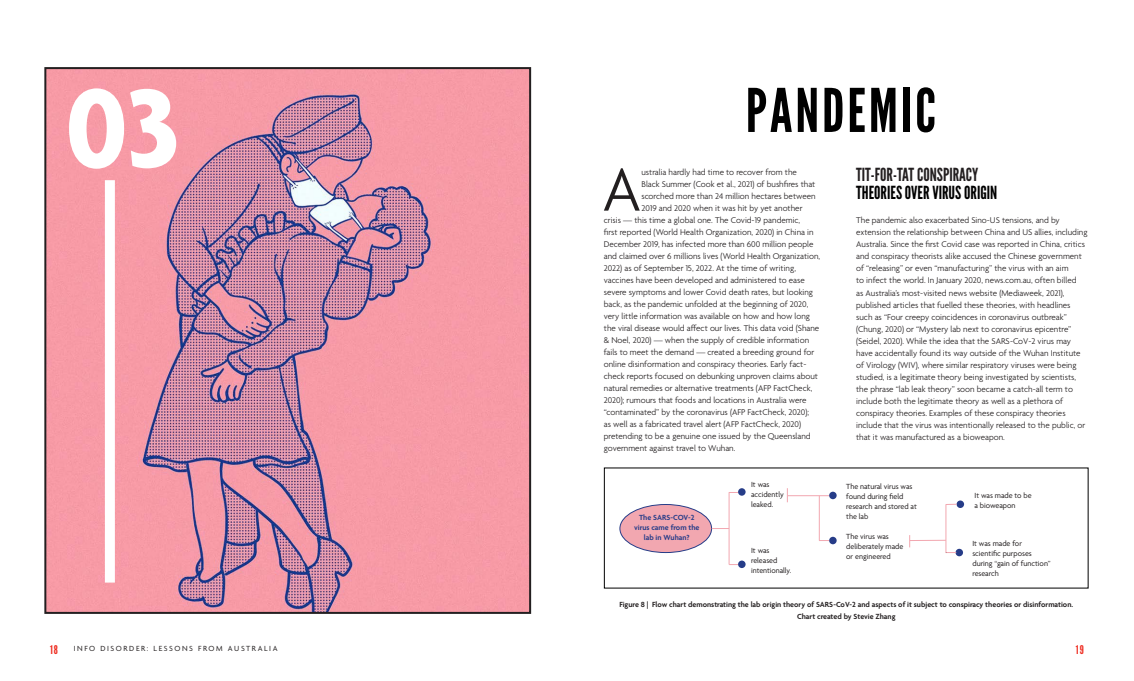
<style>
.page{position:relative;width:1134px;height:681px;background:#fff}
.page>*{position:absolute;margin:0;border:0;box-sizing:border-box;transform-origin:0 0}
.Text_9pt_White__Alig{font:700 120px "Agenda";color:#fff}
.t1{font:300 65.4px "Agenda";color:#231f20}
.Title_60pt_White__Al{font:60px "League Gothic";letter-spacing:.05em;color:#000}
.t2{font:18px "League Gothic";color:#000}
.t3{font:18px "League Gothic";color:#231f20}
.t4{font:12px "League Gothic";color:#ee2e22}
.t5{font:300 9px/12px "Agenda";color:#231f20}
.Text_9pt_White__Alig-2{font:8px/10px "Agenda";color:#231f20}
.t6{font:600 8px "Agenda";color:#231f20}
.Text_9pt_White__Alig-3{font:600 8px "Agenda";color:#263c88}
.Text_9pt_White__Alig-4{font:8px "Agenda";letter-spacing:.2em;color:#231f20}
</style>
<div class="page">
<img style="left:47px;top:70px;width:481px;height:540px">
<div style="left:44px;top:67px;width:487px;height:546px;border:2px solid #231f20"></div>
<div style="left:105px;top:180px;width:10px;height:402px;background:#fff"></div>
<div style="left:620px;top:504px;width:91px;height:48px;background:#f2a7b0;border-radius:50%"></div>
<div style="left:620px;top:504px;width:92px;height:48px;border:1px solid #263c88;border-radius:50%"></div>
<svg style="left:712px;top:528px;width:17px;height:1px"></svg>
<hr style="left:729px;top:492px;width:1px;height:72px;background:#f2a7b0">
<div style="left:738px;top:488px;width:8px;height:7px;background:#263c88;border-radius:50%"></div>
<div style="left:738px;top:560px;width:8px;height:7px;background:#263c88;border-radius:50%"></div>
<hr style="left:788px;top:495px;width:41px;height:1px;background:#f2a7b0">
<hr style="left:819px;top:495px;width:1px;height:45px;background:#f2a7b0">
<div style="left:829px;top:491px;width:8px;height:8px;background:#263c88;border-radius:50%"></div>
<div style="left:829px;top:536px;width:8px;height:8px;background:#263c88;border-radius:50%"></div>
<hr style="left:910px;top:539px;width:36px;height:1px;background:#f2a7b0">
<hr style="left:946px;top:504px;width:1px;height:48px;background:#f2a7b0">
<div style="left:956px;top:500px;width:8px;height:7px;background:#263c88;border-radius:50%"></div>
<svg style="left:955px;top:548px;width:8px;height:8px"></svg>
<svg style="left:909px;top:535px;width:1px;height:12px"></svg>
<svg style="left:787px;top:488px;width:1px;height:14px"></svg>
<p class="Text_9pt_White__Alig" style="left:65px;top:64px;width:116px">03</p>
<p class="Title_60pt_White__Al" style="left:746px;top:75px;width:192px">PANDEMIC</p>
<p class="t1" style="left:602px;top:154px;width:41px">A</p>
<p class="t5" style="left:641px;top:166px;width:157px">ustralia hardly had time to recover from the</p>
<p class="t5" style="left:641px;top:178px;width:175px">Black Summer (Cook et al., 2021) of bushfires that</p>
<p class="t5" style="left:641px;top:190px;width:176px">scorched more than 24 million hectares between</p>
<p class="t5" style="left:641px;top:202px;width:163px">2019 and 2020 when it was hit by yet another</p>
<p class="t5" style="left:604px;top:214px;width:198px">crisis — this time a global one. The Covid-19 pandemic,</p>
<p class="t5" style="left:604px;top:226px;width:211px">first reported (World Health Organization, 2020) in China in</p>
<p class="t5" style="left:604px;top:238px;width:211px">December 2019, has infected more than 600 million people</p>
<p class="t5" style="left:604px;top:250px;width:218px">and claimed over 6 millions lives (World Health Organization,</p>
<p class="t5" style="left:604px;top:262px;width:194px">2022) as of September 15, 2022. At the time of writing,</p>
<p class="t5" style="left:604px;top:274px;width:202px">vaccines have been developed and administered to ease</p>
<p class="t5" style="left:604px;top:286px;width:211px">severe symptoms and lower Covid death rates, but looking</p>
<p class="t5" style="left:604px;top:298px;width:206px">back, as the pandemic unfolded at the beginning of 2020,</p>
<p class="t5" style="left:604px;top:310px;width:208px">very little information was available on how and how long</p>
<p class="t5" style="left:604px;top:322px;width:217px">the viral disease would affect our lives. This data void (Shane</p>
<p class="t5" style="left:604px;top:334px;width:207px">&amp; Noel, 2020) — when the supply of credible information</p>
<p class="t5" style="left:604px;top:346px;width:212px">fails to meet the demand — created a breeding ground for</p>
<p class="t5" style="left:604px;top:358px;width:204px">online disinformation and conspiracy theories. Early fact-</p>
<p class="t5" style="left:604px;top:370px;width:216px">check reports focused on debunking unproven claims about</p>
<p class="t5" style="left:604px;top:382px;width:210px">natural remedies or alternative treatments (AFP FactCheck,</p>
<p class="t5" style="left:604px;top:394px;width:204px">2020); rumours that foods and locations in Australia were</p>
<p class="t5" style="left:604px;top:406px;width:207px">“contaminated” by the coronavirus (AFP FactCheck, 2020);</p>
<p class="t5" style="left:604px;top:418px;width:199px">as well as a fabricated travel alert (AFP FactCheck, 2020)</p>
<p class="t5" style="left:604px;top:430px;width:208px">pretending to be a genuine one issued by the Queensland</p>
<p class="t5" style="left:604px;top:442px;width:133px">government against travel to Wuhan.</p>
<p class="Text_9pt_White__Alig-3" style="left:639px;top:512px;width:57px">The SARS-COV-2</p>
<p class="Text_9pt_White__Alig-3" style="left:634px;top:522px;width:67px">virus came from the</p>
<p class="Text_9pt_White__Alig-3" style="left:644px;top:532px;width:47px">lab in Wuhan?</p>
<p class="Text_9pt_White__Alig-2" style="left:751px;top:479px;width:20px">It was</p>
<p class="Text_9pt_White__Alig-2" style="left:751px;top:489px;width:34px">accidently</p>
<p class="Text_9pt_White__Alig-2" style="left:751px;top:499px;width:24px">leaked.</p>
<p class="Text_9pt_White__Alig-2" style="left:751px;top:546px;width:20px">It was</p>
<p class="Text_9pt_White__Alig-2" style="left:751px;top:556px;width:28px">released</p>
<p class="Text_9pt_White__Alig-2" style="left:751px;top:566px;width:42px">intentionally.</p>
<p class="t3" style="left:856px;top:164px;width:124px">TIT-FOR-TAT CONSPIRACY</p>
<p class="t2" style="left:856px;top:182px;width:143px">THEORIES OVER VIRUS ORIGIN</p>
<p class="t5" style="left:856px;top:215px;width:233px">The pandemic also exacerbated Sino-US tensions, and by extension the relationship between China and US allies, including Australia. Since the first Covid case was reported in China, critics and conspiracy theorists alike accused the Chinese government of “releasing” or even “manufacturing” the virus with an aim<br>to infect the world. In January 2020, news.com.au, often billed<br>as Australia’s most-visited news website (Mediaweek, 2021), published articles that fuelled these theories, with headlines such as “Four creepy coincidences in coronavirus outbreak” (Chung, 2020) or “Mystery lab next to coronavirus epicentre” (Seidel, 2020). While the idea that the SARS-CoV-2 virus may have accidentally found its way outside of the Wuhan Institute of Virology (WIV), where similar respiratory viruses were being studied, is a legitimate theory being investigated by scientists, the phrase “lab leak theory” soon became a catch-all term to include both the legitimate theory as well as a plethora of conspiracy theories. Examples of these conspiracy theories include that the virus was intentionally released to the public, or that it was manufactured as a bioweapon.</p>
<p class="Text_9pt_White__Alig-2" style="left:846px;top:481px;width:72px">The natural virus was found during field research and stored at the lab</p>
<p class="Text_9pt_White__Alig-2" style="left:846px;top:531px;width:59px">The virus was deliberately made</p>
<p class="Text_9pt_White__Alig-2" style="left:846px;top:551px;width:46px">or engineered</p>
<p class="Text_9pt_White__Alig-2" style="left:974px;top:490px;width:59px">It was made to be</p>
<p class="Text_9pt_White__Alig-2" style="left:974px;top:500px;width:43px">a bioweapon</p>
<p class="Text_9pt_White__Alig-2" style="left:972px;top:538px;width:51px">It was made for</p>
<p class="Text_9pt_White__Alig-2" style="left:972px;top:548px;width:61px">scientific purposes</p>
<p class="Text_9pt_White__Alig-2" style="left:972px;top:558px;width:80px">during “gain of function” research</p>
<p class="t6" style="left:619px;top:600px;width:455px">Figure 8 | Flow chart demonstrating the lab origin theory of SARS-CoV-2 and aspects of it subject to conspiracy theories or disinformation.</p>
<p class="t6" style="left:797px;top:612px;width:100px">Chart created by Stevie Zhang</p>
<h3 class="t4" style="left:50px;top:641px;width:10px">18</h3>
<p class="Text_9pt_White__Alig-4" style="left:74px;top:644px;width:205px">INFO DISORDER: LESSONS FROM AUSTRALIA</p>
<h3 class="t4" style="left:1076px;top:641px;width:10px">19</h3>
</div>
